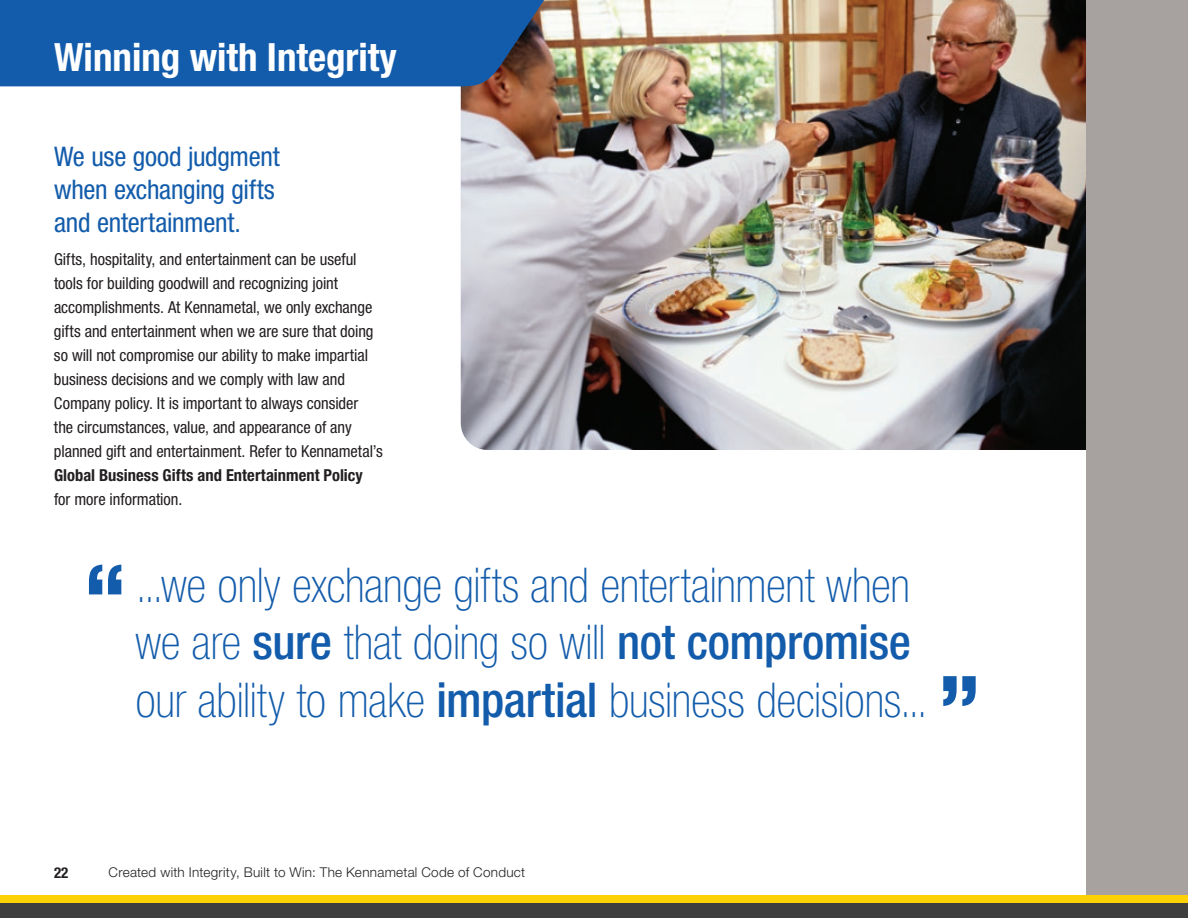
<style>
.page{position:relative;width:1188px;height:918px;background:#fff}
.page>*{position:absolute;margin:0;border:0;box-sizing:border-box;transform-origin:0 0}
.t1{font:800 condensed 85.5px "Helvetica Neue LT Std";color:#135cab}
.t2{font:100 condensed 48px/57.6px "Helvetica Neue LT Std";letter-spacing:-.005em;color:#135cab}
.t3{font:700 condensed 39px "Helvetica Neue LT Std";color:#fff}
.t4{font:condensed 27px/33px "Helvetica Neue LT Std";letter-spacing:-.01em;color:#135cab}
.t5{font:condensed 16.5px/24px "Helvetica Neue LT Std";letter-spacing:-.005em;color:#231f20}
.t6{font:700 condensed 16.5px "Helvetica Neue LT Std";color:#231f20}
.t7{font:700 condensed 15px "Helvetica Neue LT Std";color:#231f20}
.t8{font:300 13.5px "Helvetica Neue LT Std";letter-spacing:.02em;color:#231f20}
.s1{font-weight:500}
</style>
<div class="page">
<div style="left:0;top:901px;width:661px;height:17px;background:#3e3e3f"></div>
<img style="left:461px;top:0;width:626px;height:450px">
<div style="left:1087px;top:0;width:101px;height:910px;background:#a7a2a0"></div>
<div style="left:659px;top:901px;width:529px;height:17px;background:#3e3e3f"></div>
<div style="left:0;top:896px;width:1188px;height:7px;background:#fed105"></div>
<div style="left:0;top:0;width:550px;height:86px;background:#135cab"></div>
<h3 class="t3" style="left:54px;top:33px;width:344px">Winning with Integrity</h3>
<h3 class="t4" style="left:54px;top:139px;width:227px">We use good judgment when exchanging gifts and entertainment.</h3>
<p class="t5" style="left:54px;top:247px;width:330px">Gifts, hospitality, and entertainment can be useful tools for building goodwill and recognizing joint accomplishments. At Kennametal, we only exchange gifts and entertainment when we are sure that doing so will not compromise our ability to make impartial business decisions and we comply with law and Company policy. It is important to always consider<br>the circumstances, value, and appearance of any planned gift and entertainment. Refer to Kennametal’s</p>
<p class="t6" style="left:54px;top:465px;width:310px">Global Business Gifts and Entertainment Policy</p>
<p class="t5" style="left:54px;top:487px;width:127px">for more information.</p>
<h1 class="t1" style="left:85px;top:542px;width:43px">“</h1>
<h2 class="t2" style="left:136px;top:556px;width:794px">...we only exchange gifts and entertainment when we are <span class="s1">sure</span> that doing so will <span class="s1">not compromise </span>our ability to make <span class="s1">impartial</span> business decisions...</h2>
<h1 class="t1" style="left:939px;top:654px;width:43px">”</h1>
<p class="t7" style="left:54px;top:863px;width:16px">22</p>
<p class="t8" style="left:109px;top:864px;width:418px">Created with Integrity, Built to Win: The Kennametal Code of Conduct</p>
</div>
